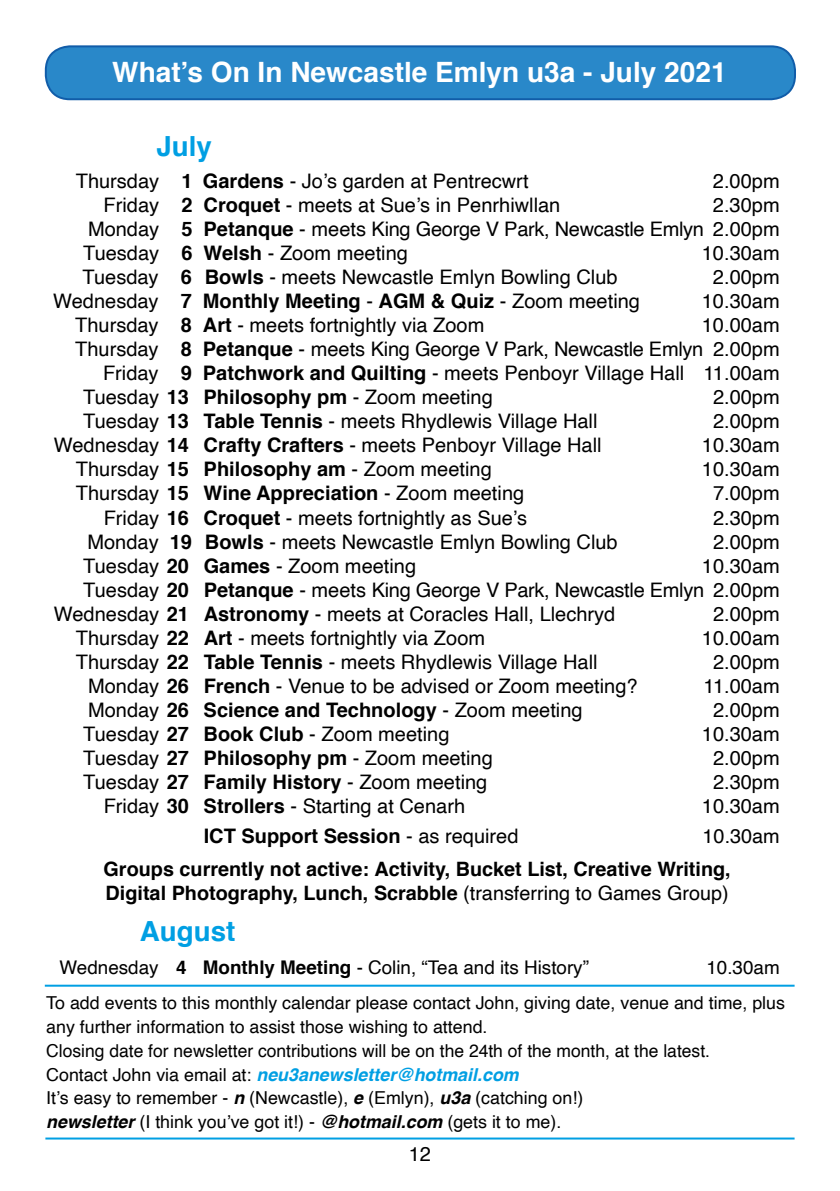
<style>
.page{position:relative;width:840px;height:1191px;background:#fff}
.page>*{position:absolute;margin:0;border:0;box-sizing:border-box;transform-origin:0 0}
.t1{font:700 28px "Helvetica";color:#fff}
.t2{font:700 27.8px "Helvetica";color:#009fe3}
.t3{font:20px/24px "Helvetica";color:#000;text-align:justify}
.t4{font:700 20px "Helvetica";color:#000}
.t5{font:700 19.8px/23.8px "Helvetica";color:#000}
.t6{font:19.8px "Helvetica";color:#000}
.t7{font:18.8px "Helvetica";color:#000}
.t8{font:17.8px/23.8px "Helvetica";color:#000}
.s1{font-weight:700}
.s2{font-weight:400}
.s3{font-weight:700;font-style:italic;color:#009fe3}
.s4{font-weight:700;font-style:italic}
</style>
<div class="page">
<div style="left:46px;top:46px;width:748px;height:53px;background:#2988c9;border-radius:24px"></div>
<div style="left:45px;top:45px;width:750px;height:55px;border:2px solid #115da9;border-radius:24px"></div>
<hr style="left:45px;top:984px;width:749px;height:2px;background:#009fe3">
<hr style="left:45px;top:1137px;width:749px;height:2px;background:#009fe3">
<h1 class="t1" style="left:112px;top:49px;width:615px">What’s On In Newcastle Emlyn u3a - July 2021</h1>
<h2 class="t2" style="left:156px;top:124px;width:57px">July</h2>
<p class="t3" style="left:76px;top:170px;width:454px">Thursday <span class="s1">1 Gardens</span> - Jo’s garden at Pentrecwrt</p>
<p class="t3" style="left:712px;top:170px;width:68px">2.00pm</p>
<p class="t3" style="left:104px;top:194px;width:458px">Friday <span class="s1">2 Croquet</span> - meets at Sue’s in Penrhiwllan</p>
<p class="t3" style="left:83px;top:194px;width:697px;text-indent:629px">2.30pm Monday <span class="s1">5 Petanque</span> - meets King George V Park, Newcastle Emlyn 2.00pm Tuesday <span class="s1">6 Welsh</span> - Zoom meeting</p>
<p class="t3" style="left:701px;top:242px;width:79px">10.30am</p>
<p class="t3" style="left:83px;top:266px;width:536px">Tuesday <span class="s1">6 Bowls</span> - meets Newcastle Emlyn Bowling Club</p>
<p class="t3" style="left:712px;top:266px;width:68px">2.00pm</p>
<p class="t4" style="left:53px;top:285px;width:588px"><span class="s2">Wednesday</span> 7 Monthly Meeting <span class="s2">-</span> AGM &amp; Quiz <span class="s2">- Zoom meeting</span></p>
<p class="t3" style="left:701px;top:290px;width:79px">10.30am</p>
<p class="t3" style="left:75px;top:314px;width:410px">Thursday <span class="s1">8 Art</span> - meets fortnightly via Zoom</p>
<p class="t3" style="left:701px;top:314px;width:79px">10.00am</p>
<p class="t3" style="left:75px;top:338px;width:705px">Thursday <span class="s1">8 Petanque</span> - meets King George V Park, Newcastle Emlyn 2.00pm</p>
<p class="t3" style="left:103px;top:362px;width:677px">Friday <span class="s1">9 Patchwork and Quilting</span> - meets Penboyr Village Hall 11.00am</p>
<p class="t3" style="left:83px;top:386px;width:411px">Tuesday <span class="s1">13 Philosophy pm</span> - Zoom meeting</p>
<p class="t3" style="left:712px;top:386px;width:68px">2.00pm</p>
<p class="t3" style="left:83px;top:410px;width:515px">Tuesday <span class="s1">13 Table Tennis</span> - meets Rhydlewis Village Hall</p>
<p class="t3" style="left:712px;top:410px;width:68px">2.00pm</p>
<p class="t3" style="left:54px;top:434px;width:549px">Wednesday <span class="s1">14 Crafty Crafters</span> - meets Penboyr Village Hall</p>
<p class="t3" style="left:701px;top:434px;width:79px">10.30am</p>
<p class="t3" style="left:76px;top:458px;width:417px">Thursday <span class="s1">15 Philosophy am</span> - Zoom meeting</p>
<p class="t3" style="left:701px;top:458px;width:79px">10.30am</p>
<p class="t3" style="left:76px;top:482px;width:449px">Thursday <span class="s1">15 Wine Appreciation</span> - Zoom meeting</p>
<p class="t3" style="left:712px;top:482px;width:68px">7.00pm</p>
<p class="t3" style="left:104px;top:506px;width:424px">Friday <span class="s1">16 Croquet</span> - meets fortnightly as Sue’s</p>
<p class="t3" style="left:712px;top:506px;width:68px">2.30pm</p>
<p class="t3" style="left:87px;top:530px;width:531px">Monday <span class="s1">19 Bowls</span> - meets Newcastle Emlyn Bowling Club</p>
<p class="t3" style="left:712px;top:530px;width:68px">2.00pm</p>
<p class="t3" style="left:83px;top:554px;width:334px">Tuesday <span class="s1">20 Games</span> - Zoom meeting</p>
<p class="t3" style="left:701px;top:554px;width:79px">10.30am</p>
<p class="t3" style="left:83px;top:578px;width:697px">Tuesday <span class="s1">20 Petanque</span> - meets King George V Park, Newcastle Emlyn 2.00pm</p>
<p class="t3" style="left:54px;top:602px;width:562px">Wednesday <span class="s1">21 Astronomy</span> - meets at Coracles Hall, Llechryd</p>
<p class="t3" style="left:712px;top:602px;width:68px">2.00pm</p>
<p class="t3" style="left:76px;top:626px;width:410px">Thursday <span class="s1">22 Art</span> - meets fortnightly via Zoom</p>
<p class="t3" style="left:701px;top:626px;width:79px">10.00am</p>
<p class="t3" style="left:76px;top:650px;width:523px">Thursday <span class="s1">22 Table Tennis</span> - meets Rhydlewis Village Hall</p>
<p class="t3" style="left:712px;top:650px;width:68px">2.00pm</p>
<p class="t3" style="left:88px;top:674px;width:550px">Monday <span class="s1">26 French</span> - Venue to be advised or Zoom meeting?</p>
<p class="t3" style="left:703px;top:674px;width:78px">11.00am</p>
<p class="t4" style="left:88px;top:693px;width:496px"><span class="s2">Monday</span> 26 Science and Technology <span class="s2">- Zoom meeting</span></p>
<p class="t3" style="left:712px;top:698px;width:68px">2.00pm</p>
<p class="t3" style="left:83px;top:722px;width:367px">Tuesday <span class="s1">27 Book Club</span> - Zoom meeting</p>
<p class="t3" style="left:701px;top:722px;width:79px">10.30am</p>
<p class="t3" style="left:83px;top:746px;width:411px">Tuesday <span class="s1">27 Philosophy pm</span> - Zoom meeting</p>
<p class="t3" style="left:712px;top:746px;width:68px">2.00pm</p>
<p class="t3" style="left:83px;top:770px;width:405px">Tuesday <span class="s1">27 Family History</span> - Zoom meeting</p>
<p class="t3" style="left:712px;top:770px;width:68px">2.30pm</p>
<p class="t3" style="left:104px;top:794px;width:363px">Friday <span class="s1">30 Strollers</span> - Starting at Cenarh</p>
<p class="t3" style="left:701px;top:794px;width:79px">10.30am</p>
<p class="t4" style="left:203px;top:819px;width:316px">ICT Support Session <span class="s2">- as required</span></p>
<p class="t6" style="left:702px;top:820px;width:79px">10.30am</p>
<p class="t5" style="left:103px;top:857px;width:628px">Groups currently not active: Activity, Bucket List, Creative Writing,<br>Digital Photography, Lunch, Scrabble <span class="s2">(transferring to Games Group)</span></p>
<h2 class="t2" style="left:140px;top:909px;width:97px">August</h2>
<p class="t7" style="left:59px;top:952px;width:530px">Wednesday <span class="s1">4 Monthly Meeting</span> - Colin, “Tea and its History”</p>
<p class="t7" style="left:706px;top:952px;width:75px">10.30am</p>
<p class="t8" style="left:46px;top:991px;width:740px">To add events to this monthly calendar please contact John, giving date, venue and time, plus any further information to assist those wishing to attend.<br>Closing date for newsletter contributions will be on the 24th of the month, at the latest.<br>Contact John via email at: <span class="s3">neu3anewsletter@hotmail.com<br></span>It’s easy to remember - <span class="s4">n</span> (Newcastle), <span class="s4">e</span> (Emlyn), <span class="s4">u3a</span> (catching on!)<br><span class="s4">newsletter</span> (I think you’ve got it!) - <span class="s4">@hotmail.com</span> (gets it to me).</p>
<p class="t3" style="left:408px;top:1142px;width:24px">12</p>
</div>
